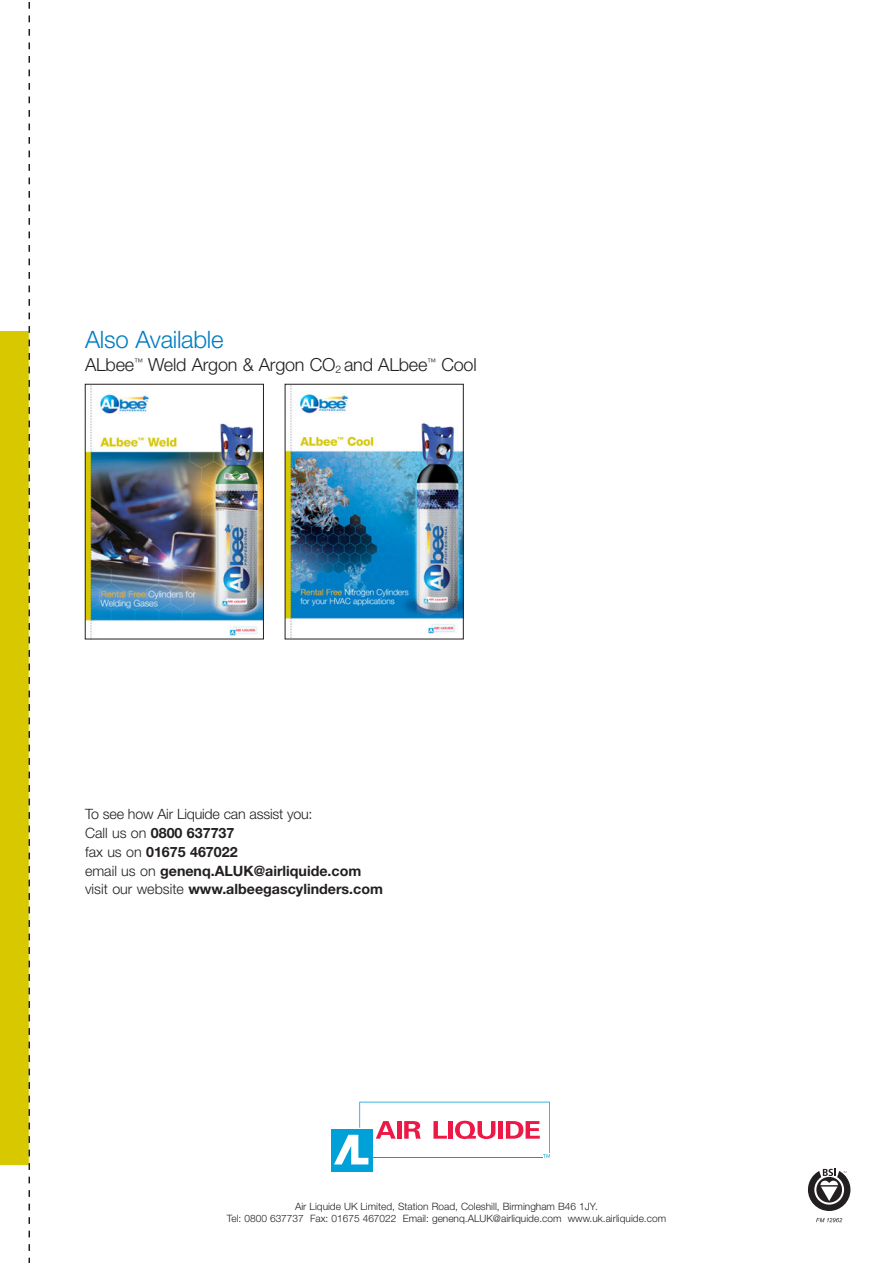
<style>
.page{position:relative;width:893px;height:1263px;background:#fff}
.page>*{position:absolute;margin:0;border:0;box-sizing:border-box;transform-origin:0 0}
.t1{font:300 24px "Helvetica Neue LT Std";letter-spacing:-.01em;color:#007dc4}
.t2{font:300 18px "Helvetica Neue LT Std";letter-spacing:-.01em;color:#231f20}
.t3{font:700 14.25px/18.8px "Helvetica Neue LT Std";color:#231f20}
.t4{font:300 10.2px/12px "Helvetica Neue LT Std";color:#231f20;text-align:center}
.s1{font-weight:300}
</style>
<div class="page">
<div style="left:0;top:331px;width:30px;height:833px;background:#d7c800"></div>
<svg style="left:29px;top:2px;width:1px;height:1261px"></svg>
<svg style="left:816px;top:1218px;width:26px;height:4px"></svg>
<svg style="left:808px;top:1169px;width:42px;height:42px"></svg>
<div style="left:358px;top:1100px;width:193px;height:59px;border:2px solid #fff"></div>
<div style="left:330px;top:1128px;width:43px;height:44px;border:2px solid #fff"></div>
<div style="left:331px;top:1129px;width:41px;height:42px;background:#00a0d9"></div>
<svg style="left:334px;top:1102px;width:216px;height:62px"></svg>
<img style="left:87px;top:386px;width:175px;height:251px">
<div style="left:85px;top:384px;width:179px;height:255px;border:1px solid #231f20"></div>
<img style="left:287px;top:386px;width:174px;height:251px">
<h1 class="t1" style="left:85px;top:331px;width:140px">Also Available</h1>
<p class="t2" style="left:85px;top:358px;width:393px">ALbee<sup>™</sup> Weld Argon &amp; Argon CO<sub>2</sub> and ALbee<sup>™</sup> Cool</p>
<p class="t3" style="left:85px;top:807px;width:299px"><span class="s1">To see how Air Liquide can assist you:<br>Call us on</span> 0800 637737<br><span class="s1">fax us on</span> 01675 467022<br><span class="s1">email us on</span> genenq.ALUK@airliquide.com <span class="s1">visit our website</span> www.albeegascylinders.com</p>
<p class="t4" style="left:227px;top:1202px;width:441px">Air Liquide UK Limited, Station Road, Coleshill, Birmingham B46 1JY.<br>Tel: 0800 637737 Fax: 01675 467022 Email: genenq.ALUK@airliquide.com www.uk.airliquide.com</p>
</div>
